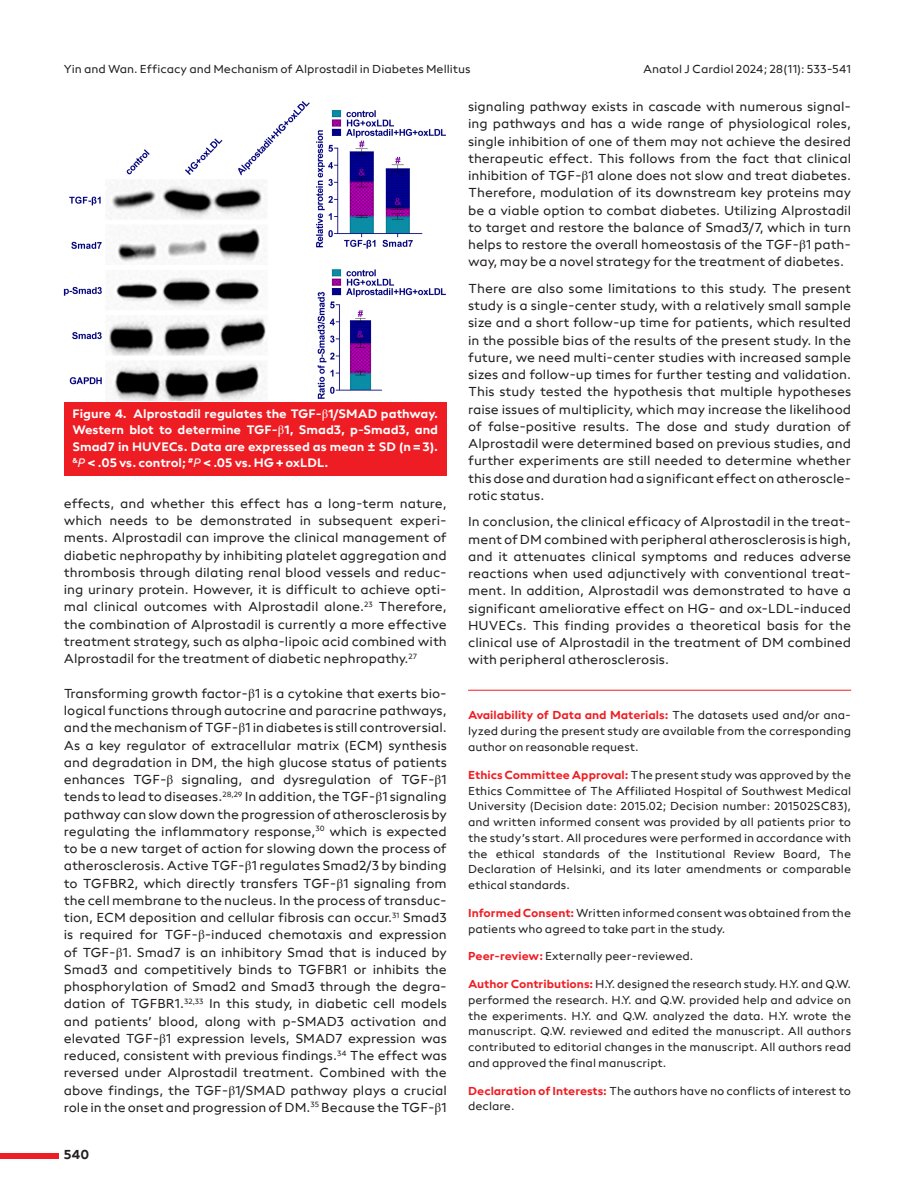
<style>
.page{position:relative;width:915px;height:1191px;background:#fff}
.page>*{position:absolute;margin:0;border:0;box-sizing:border-box;transform-origin:0 0}
.t1{font:13.5px/17.2px "neue Radial A Regular";color:#231f20;text-align:justify}
.t2{font:13.5px "neue Radial A Bold";color:#231f20}
.t3{font:12.75px/16.5px "neue Radial A Bold";color:#fff;text-align:justify}
.t4{font:12px/15.8px "neue Radial A Regular";color:#231f20}
.t5{font:12px "neue Radial A Bold";color:#ee1d23}
.s1{font-family:"STIX General"}
.s2{font-family:"neue Radial A Regular";font-style:italic}
.s3{font-family:"neue Radial A Regular";color:#231f20}
.s4{font-family:"neue Radial A Bold";color:#ee1d23}
</style>
<div class="page">
<div style="left:0;top:1152px;width:58px;height:6px;background:#ee1d23"></div>
<hr style="left:468px;top:690px;width:382px;height:1px;background:#ee1d23">
<div style="left:64px;top:401px;width:382px;height:74px;background:#ee1d23"></div>
<img style="left:64px;top:101px;width:382px;height:300px">
<p class="t4" style="left:64px;top:61px;width:408px">Yin and Wan. Efficacy and Mechanism of Alprostadil in Diabetes Mellitus</p>
<p class="t4" style="left:642px;top:61px;width:209px">Anatol J Cardiol 2024; 28(11): 533-541</p>
<p class="t3" style="left:72px;top:405px;width:367px">Figure 4. Alprostadil regulates the TGF-<span class="s1">β</span>1/SMAD pathway.<br>Western blot to determine TGF-<span class="s1">β</span>1, Smad3, p-Smad3, and Smad7 in HUVECs. Data are expressed as mean ± SD (n=3). <sup>&amp;</sup><span class="s2">P</span> &lt; .05 vs. control; <sup>#</sup><span class="s2">P</span> &lt; .05 vs. HG+oxLDL.</p>
<p class="t1" style="left:64px;top:494px;width:384px">effects, and whether this effect has a long-term nature, which needs to be demonstrated in subsequent experi&shy;ments. Alprostadil can improve the clinical management of diabetic nephropathy by inhibiting platelet aggregation and thrombosis through dilating renal blood vessels and reduc&shy;ing urinary protein. However, it is difficult to achieve opti&shy;mal clinical outcomes with Alprostadil alone.<sup>23</sup> Therefore, the combination of Alprostadil is currently a more effective treatment strategy, such as alpha-lipoic acid combined with Alprostadil for the treatment of diabetic nephropathy.<sup>27</sup></p>
<p class="t1" style="left:64px;top:684px;width:384px">Transforming growth factor-<span class="s1">β</span>1 is a cytokine that exerts bio&shy;logical functions through autocrine and paracrine pathways, and the mechanism of TGF-<span class="s1">β</span>1 in diabetes is still controversial.<br>As a key regulator of extracellular matrix (ECM) synthesis and degradation in DM, the high glucose status of patients enhances TGF-<span class="s1">β</span> signaling, and dysregulation of TGF-<span class="s1">β</span>1 tends to lead to diseases.<sup>28,29</sup> In addition, the TGF-<span class="s1">β</span>1 signaling pathway can slow down the progression of atherosclerosis by regulating the inflammatory response,<sup>30</sup> which is expected to be a new target of action for slowing down the process of atherosclerosis. Active TGF-<span class="s1">β</span>1 regulates Smad2/3 by binding to TGFBR2, which directly transfers TGF-<span class="s1">β</span>1 signaling from the cell membrane to the nucleus. In the process of transduc&shy;tion, ECM deposition and cellular fibrosis can occur.<sup>31</sup> Smad3 is required for TGF-<span class="s1">β</span>-induced chemotaxis and expression of TGF-<span class="s1">β</span>1. Smad7 is an inhibitory Smad that is induced by Smad3 and competitively binds to TGFBR1 or inhibits the phosphorylation of Smad2 and Smad3 through the degra&shy;dation of TGFBR1.<sup>32,33</sup> In this study, in diabetic cell models and patients’ blood, along with p-SMAD3 activation and elevated TGF-<span class="s1">β</span>1 expression levels, SMAD7 expression was reduced, consistent with previous findings.<sup>34</sup> The effect was reversed under Alprostadil treatment. Combined with the above findings, the TGF-<span class="s1">β</span>1/SMAD pathway plays a crucial role in the onset and progression of DM.<sup>35</sup> Because the TGF-<span class="s1">β</span>1</p>
<p class="t2" style="left:64px;top:1146px;width:27px">540</p>
<p class="t1" style="left:468px;top:98px;width:384px">signaling pathway exists in cascade with numerous signal&shy;ing pathways and has a wide range of physiological roles, single inhibition of one of them may not achieve the desired therapeutic effect. This follows from the fact that clinical inhibition of TGF-<span class="s1">β</span>1 alone does not slow and treat diabetes.<br>Therefore, modulation of its downstream key proteins may be a viable option to combat diabetes. Utilizing Alprostadil to target and restore the balance of Smad3/7, which in turn helps to restore the overall homeostasis of the TGF-<span class="s1">β</span>1 path&shy;way, may be a novel strategy for the treatment of diabetes.</p>
<p class="t1" style="left:468px;top:279px;width:384px">There are also some limitations to this study. The present study is a single-center study, with a relatively small sample size and a short follow-up time for patients, which resulted in the possible bias of the results of the present study. In the future, we need multi-center studies with increased sample sizes and follow-up times for further testing and validation.<br>This study tested the hypothesis that multiple hypotheses raise issues of multiplicity, which may increase the likelihood of false-positive results. The dose and study duration of Alprostadil were determined based on previous studies, and further experiments are still needed to determine whether this dose and duration had a significant effect on atheroscle&shy;rotic status.</p>
<p class="t1" style="left:468px;top:513px;width:384px">In conclusion, the clinical efficacy of Alprostadil in the treat&shy;ment of DM combined with peripheral atherosclerosis is high, and it attenuates clinical symptoms and reduces adverse reactions when used adjunctively with conventional treat&shy;ment. In addition, Alprostadil was demonstrated to have a significant ameliorative effect on HG- and ox-LDL-induced HUVECs. This finding provides a theoretical basis for the clinical use of Alprostadil in the treatment of DM combined with peripheral atherosclerosis.</p>
<p class="t5" style="left:468px;top:708px;width:384px">Availability of Data and Materials: <span class="s3">The datasets used and/or ana-</span></p>
<p class="t4" style="left:468px;top:723px;width:384px">lyzed during the present study are available from the corresponding author on reasonable request.</p>
<p class="t4" style="left:468px;top:766px;width:384px;text-align:justify"><span class="s4">Ethics Committee Approval:</span> The present study was approved by the Ethics Committee of The Affiliated Hospital of Southwest Medical University (Decision date: 2015.02; Decision number: 201502SC83), and written informed consent was provided by all patients prior to the study’s start. All procedures were performed in accordance with the ethical standards of the Institutional Review Board, The Declaration of Helsinki, and its later amendments or comparable ethical standards.</p>
<p class="t4" style="left:468px;top:904px;width:384px"><span class="s4">Informed Consent:</span> Written informed consent was obtained from the patients who agreed to take part in the study.</p>
<p class="t4" style="left:468px;top:948px;width:227px"><span class="s4">Peer-review:</span> Externally peer-reviewed.</p>
<p class="t4" style="left:468px;top:976px;width:384px;text-align:justify"><span class="s4">Author Contributions:</span> H.Y. designed the research study. H.Y. and Q.W. performed the research. H.Y. and Q.W. provided help and advice on the experiments. H.Y. and Q.W. analyzed the data. H.Y. wrote the manuscript. Q.W. reviewed and edited the manuscript. All authors contributed to editorial changes in the manuscript. All authors read and approved the final manuscript.</p>
<p class="t4" style="left:468px;top:1082px;width:384px"><span class="s4">Declaration of Interests:</span> The authors have no conflicts of interest to declare.</p>
</div>
